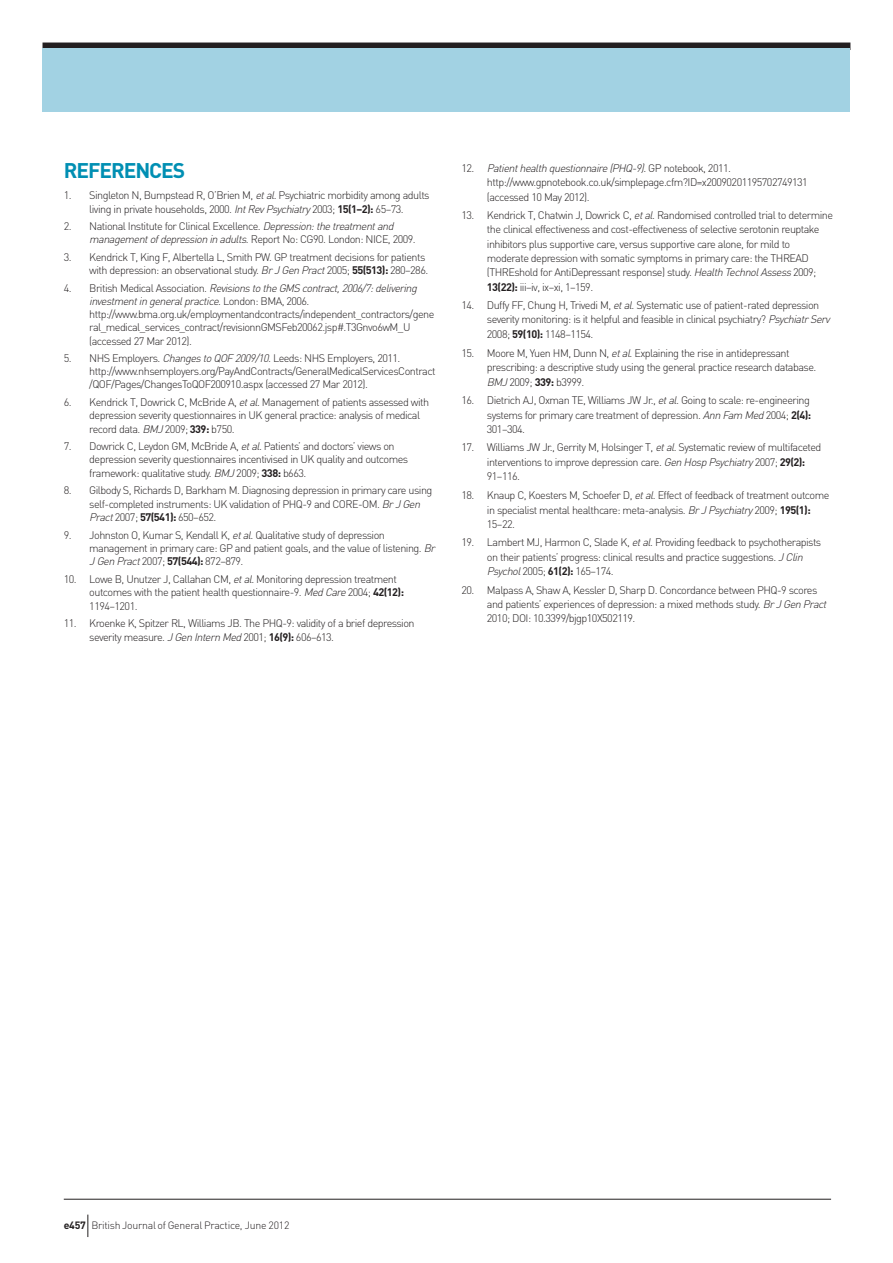
<style>
.page{position:relative;width:893px;height:1263px;background:#fff}
.page>*{position:absolute;margin:0;border:0;box-sizing:border-box;transform-origin:0 0}
.t1{font:700 21px "DIN";letter-spacing:-.05em;color:#008fb3}
.t2{font:300 10.8px/14.4px "DIN";letter-spacing:-.05em;color:#231f20}
.t3{font:300 10.5px "DIN";letter-spacing:-.025em;color:#231f20}
.s1{font-style:italic}
.s2{font-weight:700}
</style>
<div class="page">
<div style="left:43px;top:43px;width:807px;height:7px;background:#231f20"></div>
<hr style="left:64px;top:1199px;width:767px;height:1px;background:#231f20">
<svg style="left:87px;top:1214px;width:1px;height:23px"></svg>
<div style="left:43px;top:48px;width:807px;height:64px;background:#a2d2e3"></div>
<h1 class="t1" style="left:64px;top:159px;width:123px">REFERENCES</h1>
<p class="t2" style="left:64px;top:188px;width:367px;line-height:13.6px;text-align:center">1. Singleton N, Bumpstead R, O’Brien M, <span class="s1">etal</span>. Psychiatric morbidity among adults living in private households, 2000. <span class="s1">IntRevPsychiatry</span> 2003; <span class="s2">15(1–2):</span> 65–73.</p>
<p class="t2" style="left:89px;top:220px;width:328px;line-height:13.2px;text-indent:-26px">2. National Institute for Clinical Excellence. <span class="s1">Depression:thetreatmentand managementofdepressioninadults</span>. Report No: CG90. London: NICE, 2009.</p>
<p class="t2" style="left:64px;top:250px;width:366px;line-height:13.6px;text-align:right">3. Kendrick T, King F, Albertella L, Smith PW. GP treatment decisions for patients with depression: an observational study. <span class="s1">BrJGenPract</span>2005; <span class="s2">55(513):</span> 280–286.</p>
<p class="t2" style="left:89px;top:281px;width:347px;line-height:13.2px;text-indent:-26px">4. British Medical Association. <span class="s1">Revisions to the GMS contract, 2006/7: delivering investment in general practice</span>. L o n d o n : B M A , 2 0 0 6 . http://www.bma.org.uk/employmentandcontracts/independent_contractors/gene ral_medical_services_contract/revisionnGMSFeb20062.jsp#.T3Gnvo6wM_U (accessed 27 Mar 2012).</p>
<p class="t2" style="left:89px;top:352px;width:348px;line-height:13.2px;text-indent:-26px">5. NHS Employers. <span class="s1">ChangestoQOF2009/10.</span>Leeds: NHS Employers, 2011. http://www.nhsemployers.org/PayAndContracts/GeneralMedicalServicesContract /QOF/Pages/ChangesToQOF200910.aspx (accessed 27 Mar 2012).</p>
<p class="t2" style="left:89px;top:395px;width:341px;line-height:13.4px;text-indent:-26px">6. Kendrick T, Dowrick C, McBride A, <span class="s1">etal</span>. Management of patients assessed with depression severity questionnaires in UK general practice: analysis of medical record data. <span class="s1">BMJ</span>2009; <span class="s2">339:</span> b750.</p>
<p class="t2" style="left:89px;top:440px;width:320px;line-height:13.4px;text-indent:-26px">7. Dowrick C, Leydon GM, McBride A, <span class="s1">etal</span>. Patients’ and doctors’ views on depression severity questionnaires incentivised in UK quality and outcomes framework: qualitative study. <span class="s1">BMJ</span>2009; <span class="s2">338:</span> b663.</p>
<p class="t2" style="left:89px;top:484px;width:345px;line-height:13.4px;text-indent:-26px">8. Gilbody S, Richards D, Barkham M. Diagnosing depression in primary care using self-completed instruments: UK validation of PHQ-9 and CORE-OM. <span class="s1">BrJGen<br>Pract</span>2007; <span class="s2">57(541):</span> 650–652.</p>
<p class="t2" style="left:89px;top:528px;width:349px;line-height:13.4px;text-indent:-26px">9. Johnston O, Kumar S, Kendall K, <span class="s1">etal</span>. Qualitative study of depression management in primary care: GP and patient goals, and the value of listening. <span class="s1">Br<br>JGenPract</span>2007; <span class="s2">57(544):</span> 872–879.</p>
<p class="t2" style="left:89px;top:572px;width:316px;line-height:13.4px;text-indent:-26px">10. Lowe B, Unutzer J, Callahan CM, <span class="s1">etal</span>. Monitoring depression treatment outcomes with the patient health questionnaire-9. <span class="s1">MedCare</span>2004; <span class="s2">42(12):<br></span>1194–1201.</p>
<p class="t2" style="left:89px;top:616px;width:327px;line-height:13.6px;text-indent:-26px">11. Kroenke K, Spitzer RL, Williams JB. The PHQ-9: validity of a brief depression severity measure. <span class="s1">JGenInternMed</span>2001; <span class="s2">16(9):</span> 606–613.</p>
<p class="t2" style="left:487px;top:161px;width:322px;text-indent:-26px">1 2 . <span class="s1">Patient health questionnaire (PHQ-9)</span>. G P n o t e b o o k , 2 0 1 1 . http://www.gpnotebook.co.uk/simplepage.cfm?ID=x20090201195702749131 (accessed 10 May 2012).</p>
<p class="t2" style="left:487px;top:208px;width:348px;text-indent:-26px">13. Kendrick T, Chatwin J, Dowrick C, <span class="s1">etal</span>. Randomised controlled trial to determine the clinical effectiveness and cost-effectiveness of selective serotonin reuptake inhibitors plus supportive care, versus supportive care alone, for mild to moderate depression with somatic symptoms in primary care: the THREAD (THREshold for AntiDepressant response) study. <span class="s1">HealthTechnolAssess</span>2009; <span class="s2">13(22):</span> iii–iv, ix–xi, 1–159.</p>
<p class="t2" style="left:487px;top:298px;width:347px;text-indent:-26px">14. Duffy FF, Chung H, Trivedi M, <span class="s1">etal</span>. Systematic use of patient-rated depression severity monitoring: is it helpful and feasible in clinical psychiatry? <span class="s1">PsychiatrServ<br></span>2008; <span class="s2">59(10):</span> 1148–1154.</p>
<p class="t2" style="left:487px;top:346px;width:331px;text-indent:-26px">15. Moore M, Yuen HM, Dunn N, <span class="s1">etal</span>. Explaining the rise in antidepressant prescribing: a descriptive study using the general practice research database.<br><span class="s1">BMJ</span>2009; <span class="s2">339:</span> b3999.</p>
<p class="t2" style="left:487px;top:393px;width:326px;text-indent:-26px">16. Dietrich AJ, Oxman TE, Williams JW Jr., <span class="s1">etal.</span>Going to scale: re-engineering systems for primary care treatment of depression. <span class="s1">AnnFamMed</span>2004; <span class="s2">2(4):<br></span>301–304.</p>
<p class="t2" style="left:487px;top:440px;width:336px;text-indent:-26px">17. Williams JW Jr., Gerrity M, Holsinger T, <span class="s1">etal</span>. Systematic review of multifaceted interventions to improve depression care. <span class="s1">GenHospPsychiatry</span> 2007; <span class="s2">29(2):<br></span>91–116.</p>
<p class="t2" style="left:487px;top:488px;width:344px;text-indent:-26px">18. Knaup C, Koesters M, Schoefer D, <span class="s1">etal</span>. Effect of feedback of treatment outcome in specialist mental healthcare: meta-analysis. <span class="s1">BrJPsychiatry</span> 2009; <span class="s2">195(1):<br></span>15–22.</p>
<p class="t2" style="left:487px;top:535px;width:336px;text-indent:-26px">19. Lambert MJ, Harmon C, Slade K, <span class="s1">etal</span>. Providing feedback to psychotherapists on their patients’ progress: clinical results and practice suggestions. <span class="s1">JClin<br>Psychol</span>2005; <span class="s2">61(2):</span> 165–174.</p>
<p class="t2" style="left:487px;top:583px;width:343px;text-indent:-26px">20. Malpass A, Shaw A, Kessler D, Sharp D. Concordance between PHQ-9 scores and patients’ experiences of depression: a mixed methods study. <span class="s1">BrJGenPract<br></span>2010; DOI: 10.3399/bjgp10X502119.</p>
<p class="t3" style="left:64px;top:1219px;width:227px"><span class="s2">e457</span> British Journal of General Practice, June 2012</p>
</div>
